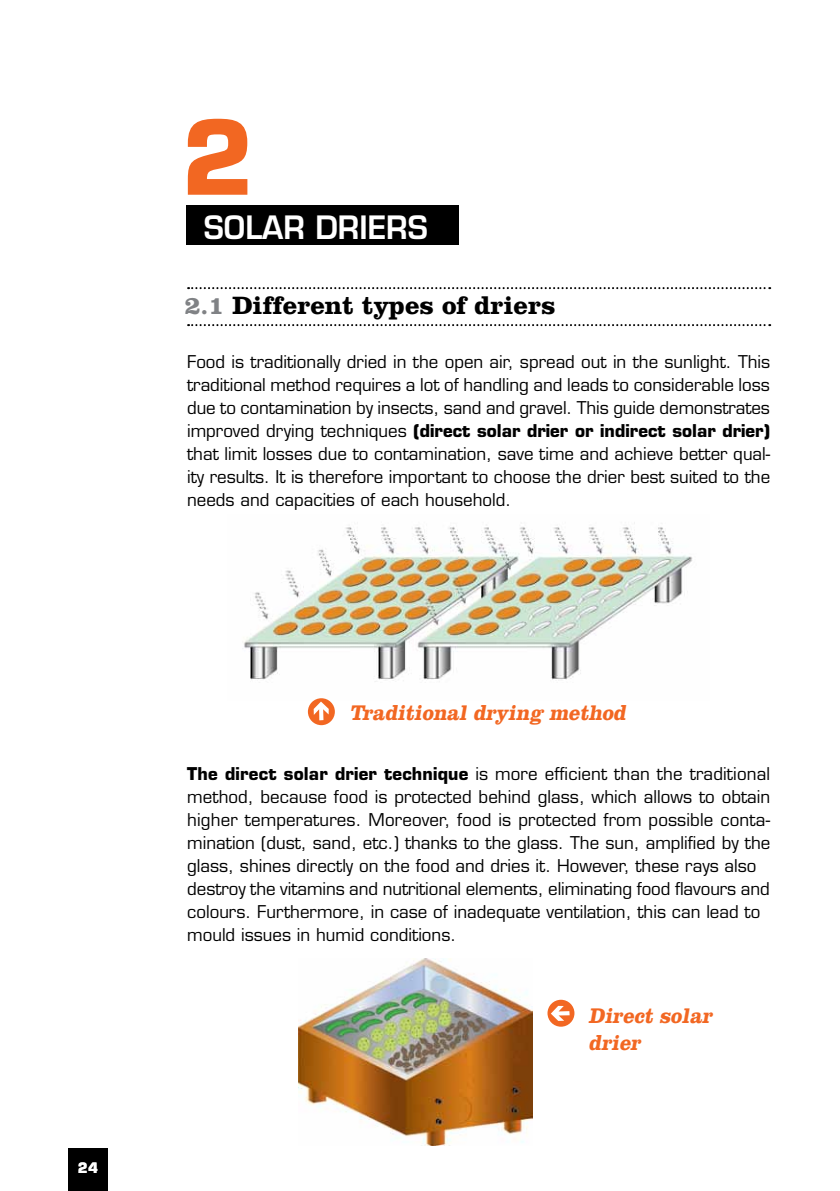
<style>
.page{position:relative;width:840px;height:1191px;background:#fff}
.page>*{position:absolute;margin:0;border:0;box-sizing:border-box;transform-origin:0 0}
.t1{font:700 100.4px "Eurostile";color:#f26722}
.t2{font:600 31.4px "Eurostile";color:#fff;scale:.95 1}
.t3{font:700 26px "Clarendon";color:#000}
.t4{font:italic 700 22px/26.4px "Clarendon";color:#f26722;scale:.92 1}
.t5{font:17.2px/23px "Eurostile";color:#000;text-align:justify}
.t6{font:700 14px "Eurostile";color:#fff;scale:.95 1}
.s1{color:#808285}
.s2{font-weight:700}
</style>
<div class="page">
<div style="left:68px;top:1148px;width:40px;height:43px;background:#000"></div>
<div style="left:186px;top:205px;width:272px;height:40px;background:#000"></div>
<svg style="left:188px;top:287px;width:581px;height:2px"></svg>
<svg style="left:188px;top:324px;width:581px;height:2px"></svg>
<img style="left:298px;top:958px;width:234px;height:187px">
<svg style="left:547px;top:999px;width:27px;height:27px"></svg>
<svg style="left:550px;top:1006px;width:19px;height:15px"></svg>
<img style="left:244px;top:522px;width:449px;height:178px">
<div style="left:308px;top:698px;width:26px;height:27px;background:#f26722;border-radius:50%"></div>
<svg style="left:313px;top:701px;width:15px;height:19px"></svg>
<p class="t6" style="left:78px;top:1159px;width:22px">24</p>
<h1 class="t1" style="left:181px;top:96px;width:74px">2</h1>
<h2 class="t2" style="left:204px;top:207px;width:237px">SOLAR DRIERS</h2>
<h3 class="t3" style="left:184px;top:290px;width:372px"><span class="s1">2.1</span> Different types of driers</h3>
<p class="t5" style="left:187px;top:350px;width:584px">Food is traditionally dried in the open air, spread out in the sunlight. This traditional method requires a lot of handling and leads to considerable loss due to contamination by insects, sand and gravel. This guide demonstrates improved drying techniques <span class="s2">(direct solar drier or indirect solar drier) </span>that limit losses due to contamination, save time and achieve better qual&shy;ity results. It is therefore important to choose the drier best suited to the needs and capacities of each household.</p>
<p class="t4" style="left:349px;top:699px;width:307px">Traditional drying method</p>
<p class="t5" style="left:187px;top:762px;width:584px;text-align:left"><span class="s2">The direct solar drier technique</span> is more efficient than the traditional method, because food is protected behind glass, which allows to obtain higher temperatures. Moreover, food is protected from possible conta&shy;mination (dust, sand, etc.) thanks to the glass. The sun, amplified by the glass, shines directly on the food and dries it. However, these rays also destroy the vitamins and nutritional elements, eliminating food flavours and colours. Furthermore, in case of inadequate ventilation, this can lead to mould issues in humid conditions.</p>
<p class="t4" style="left:588px;top:1002px;width:140px">Direct solar drier</p>
</div>
